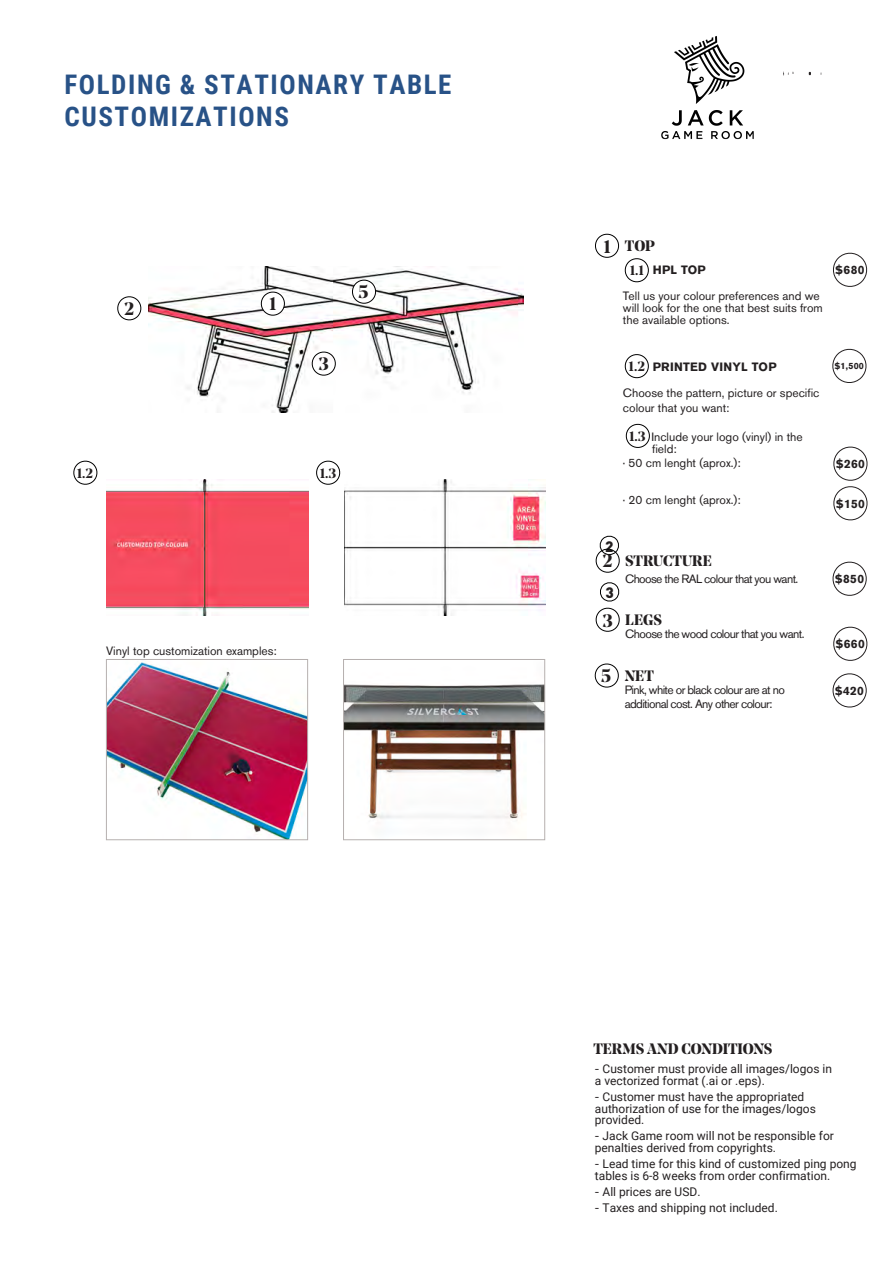
<style>
.page{position:relative;width:893px;height:1263px;background:#fff}
.page>*{position:absolute;margin:0;border:0;box-sizing:border-box;transform-origin:0 0}
.t1{font:700 27px/32.4px "Roboto Condensed";letter-spacing:.06em;color:#285287}
.t2{font:700 18px "Noe Display";color:#231f20}
.t3{font:700 15px "Noe Display";color:#231f20}
.t4{font:900 15px "DIN";color:#231f20}
.t5{font:700 13.5px "Noe Display";color:#231f20}
.t6{font:12px/11.6px "Roboto";color:#231f20}
.t7{font:12px/12px "Akzidenz Grotesk BQ";color:#231f20}
.t8{font:12px/14.4px "Akzidenz Grotesk BQ";letter-spacing:-.05em;color:#231f20}
.t9{font:700 12px "Akzidenz Grotesk BQ";letter-spacing:.025em;color:#231f20}
.t10{font:700 9px "Akzidenz Grotesk BQ";color:#231f20}
.s1{font-style:inherit}
.s2{font-family:"Akzidenz Grotesk BQ"}
</style>
<div class="page">
<img style="left:149px;top:266px;width:374px;height:146px">
<svg style="left:783px;top:72px;width:11px;height:3px"></svg>
<svg style="left:595px;top:535px;width:25px;height:38px"></svg>
<svg style="left:595px;top:582px;width:25px;height:50px"></svg>
<svg style="left:594px;top:663px;width:25px;height:25px"></svg>
<svg style="left:259px;top:290px;width:27px;height:27px"></svg>
<div style="left:269px;top:297px;width:8px;height:13px;background:#fff"></div>
<svg style="left:117px;top:296px;width:25px;height:25px"></svg>
<svg style="left:310px;top:350px;width:26px;height:27px"></svg>
<svg style="left:350px;top:278px;width:27px;height:27px"></svg>
<div style="left:358px;top:285px;width:12px;height:13px;background:#fff"></div>
<svg style="left:832px;top:673px;width:35px;height:35px"></svg>
<svg style="left:832px;top:561px;width:35px;height:35px"></svg>
<svg style="left:833px;top:626px;width:35px;height:35px"></svg>
<svg style="left:595px;top:233px;width:54px;height:50px"></svg>
<svg style="left:625px;top:423px;width:25px;height:25px"></svg>
<svg style="left:624px;top:354px;width:25px;height:25px"></svg>
<svg style="left:833px;top:252px;width:35px;height:35px"></svg>
<svg style="left:833px;top:446px;width:35px;height:75px"></svg>
<svg style="left:832px;top:348px;width:35px;height:35px"></svg>
<img style="left:344px;top:480px;width:202px;height:135px">
<img style="left:106px;top:480px;width:202px;height:135px">
<img style="left:108px;top:662px;width:198px;height:176px">
<div style="left:106px;top:659px;width:202px;height:181px;border:1px solid #b6b0af"></div>
<svg style="left:73px;top:460px;width:25px;height:25px"></svg>
<svg style="left:316px;top:460px;width:25px;height:25px"></svg>
<img style="left:345px;top:684px;width:198px;height:137px">
<div style="left:343px;top:659px;width:202px;height:181px;border:1px solid #b6b0af"></div>
<img style="left:661px;top:36px;width:93px;height:104px">
<h1 class="t1" style="left:65px;top:67px;width:389px">FOLDING &amp; STATIONARY <span class="s1">TABLE<br></span>CUSTOMIZATIONS</h1>
<p class="t2" style="left:124px;top:297px;width:12px">2</p>
<p class="t2" style="left:269px;top:292px;width:9px">1</p>
<p class="t2" style="left:319px;top:352px;width:12px">3</p>
<p class="t2" style="left:358px;top:281px;width:12px">5</p>
<p class="t5" style="left:77px;top:464px;width:18px">1.2</p>
<p class="t5" style="left:320px;top:464px;width:18px">1.3</p>
<p class="t7" style="left:106px;top:644px;width:172px">Vinyl top customization examples:</p>
<p class="t2" style="left:603px;top:235px;width:9px">1</p>
<p class="t3" style="left:625px;top:236px;width:31px">TOP</p>
<p class="t9" style="left:653px;top:263px;width:55px">HPL TOP</p>
<p class="t7" style="left:623px;top:290px;width:201px">Tell us your colour preferences and we will look for the one that best suits from the available options.</p>
<p class="t9" style="left:653px;top:360px;width:125px">PRINTED VINYL TOP</p>
<p class="t7" style="left:623px;top:386px;width:198px;line-height:14.4px">Choose the pattern, picture or specific colour that you want:</p>
<p class="t7" style="left:651px;top:430px;width:153px">Include your logo (vinyl) in the</p>
<p class="t7" style="left:652px;top:442px;width:26px">field:</p>
<p class="t7" style="left:623px;top:457px;width:119px">· 50 cm lenght (aprox.):</p>
<p class="t7" style="left:623px;top:494px;width:119px">· 20 cm lenght (aprox.):</p>
<p class="t5" style="left:630px;top:262px;width:16px">1.1</p>
<p class="t5" style="left:629px;top:358px;width:18px">1.2</p>
<p class="t5" style="left:629px;top:428px;width:18px">1.3</p>
<p class="t9" style="left:835px;top:263px;width:31px">$680</p>
<p class="t10" style="left:834px;top:361px;width:31px">$1,500</p>
<p class="t9" style="left:836px;top:457px;width:31px">$260</p>
<p class="t9" style="left:836px;top:496px;width:31px">$150</p>
<p class="t4" style="left:605px;top:536px;width:10px">2</p>
<p class="t4" style="left:605px;top:583px;width:10px">3</p>
<p class="t2" style="left:602px;top:550px;width:12px">2</p>
<p class="t2" style="left:602px;top:609px;width:12px">3</p>
<p class="t2" style="left:601px;top:664px;width:12px">5</p>
<p class="t3" style="left:625px;top:551px;width:88px">STRUCTURE</p>
<p class="t8" style="left:625px;top:571px;width:175px">Choose the RAL colour that you want.</p>
<p class="t3" style="left:625px;top:610px;width:38px">LEGS</p>
<p class="t8" style="left:625px;top:626px;width:181px">Choose the wood colour that you want.</p>
<p class="t3" style="left:625px;top:666px;width:31px">NET</p>
<p class="t8" style="left:625px;top:682px;width:162px">Pink, white or black colour are at no additional cost. Any other colour:</p>
<p class="t9" style="left:835px;top:572px;width:31px">$850</p>
<p class="t9" style="left:836px;top:637px;width:31px">$660</p>
<p class="t9" style="left:835px;top:683px;width:31px">$420</p>
<p class="t3" style="left:593px;top:1039px;width:180px">TERMS AND CONDITIONS</p>
<p class="t6" style="left:595px;top:1062px;width:239px;line-height:12px"><span class="s2">-</span> Customer must provide all images/logos in a vectorized format (.ai or .eps).</p>
<p class="t6" style="left:595px;top:1090px;width:222px"><span class="s2">-</span> Customer must have the appropriated authorization of use for the images/logos provided.</p>
<p class="t6" style="left:595px;top:1130px;width:241px"><span class="s2">-</span> Jack Game room will not be responsible for penalties derived from copyrights.</p>
<p class="t6" style="left:595px;top:1157px;width:263px"><span class="s2">-</span> Lead time for this kind of customized ping pong tables is 6-8 weeks from order confirmation.</p>
<p class="t6" style="left:595px;top:1185px;width:107px"><span class="s2">-</span> All prices are USD.</p>
<p class="t6" style="left:595px;top:1201px;width:184px"><span class="s2">-</span> Taxes and shipping not included.</p>
</div>
